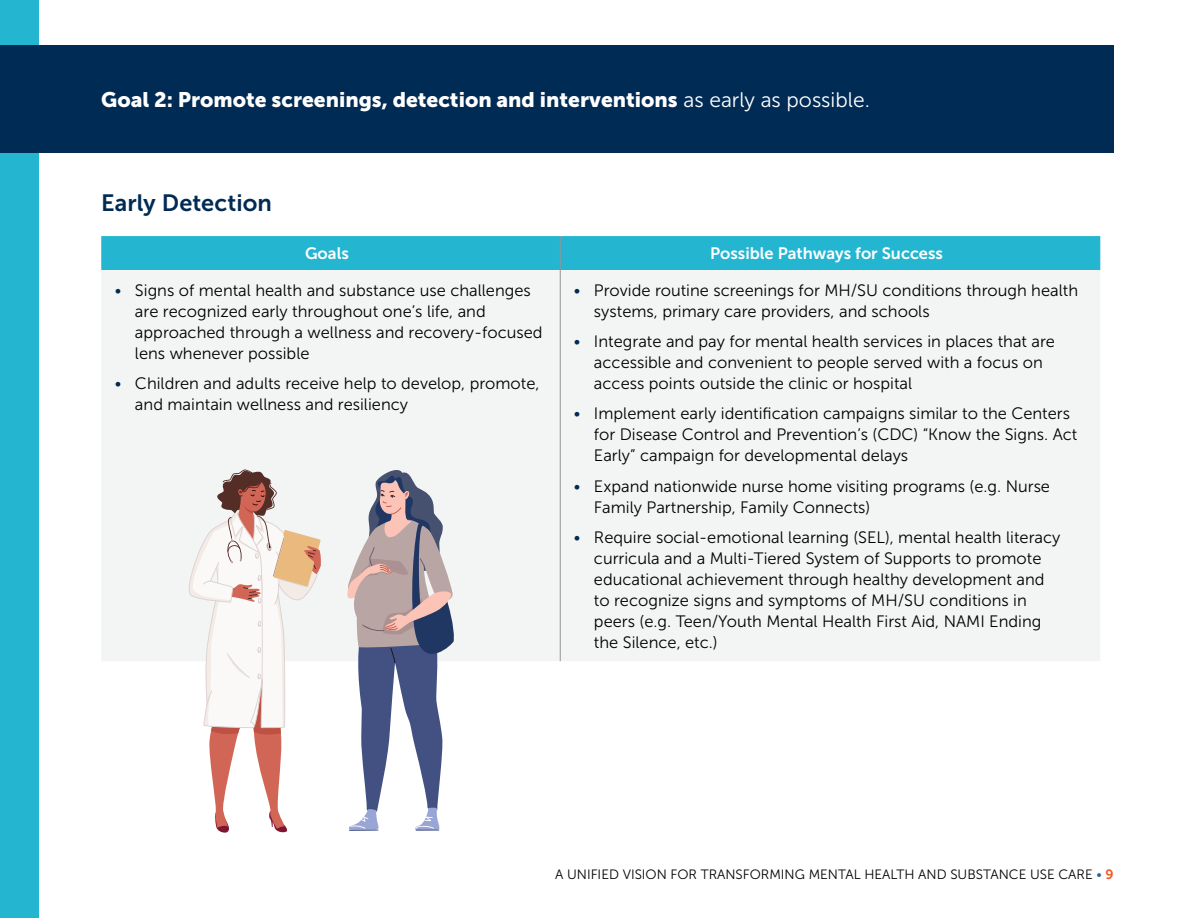
<style>
.page{position:relative;width:1188px;height:918px;background:#fff}
.page>*{position:absolute;margin:0;border:0;box-sizing:border-box;transform-origin:0 0}
.t1{font:23.55px "Museo Sans 700";letter-spacing:.005em;color:#002b54}
.t2{font:21px "Museo Sans 900";color:#fff}
.t3{font:16.5px/21px "Museo Sans 300";color:#000}
.t4{font:16.5px "Museo Sans 700";color:#fff}
.t5{font:13.5px "Museo Sans 300";color:#000}
.s1{font-family:"Museo Sans 300"}
.s2{color:#002b54}
.s3{color:#2b6196}
.s4{font-family:"Museo Sans 700";color:#f25921}
</style>
<div class="page">
<div style="left:0;top:0;width:39px;height:918px;background:#24b5d1"></div>
<div style="left:101px;top:236px;width:999px;height:34px;background:#24b5d1"></div>
<div style="left:101px;top:270px;width:999px;height:391px;background:#f3f4f4"></div>
<hr style="left:560px;top:236px;width:1px;height:34px;background:#939598">
<hr style="left:560px;top:270px;width:1px;height:391px;background:#939598">
<div style="left:0;top:45px;width:1113px;height:107px;background:#002b54"></div>
<svg style="left:346px;top:465px;width:109px;height:366px"></svg>
<svg style="left:184px;top:469px;width:137px;height:364px"></svg>
<p class="t2" style="left:101px;top:87px;width:770px">Goal 2: Promote screenings, detection and interventions <span class="s1">as early as possible.</span></p>
<h1 class="t1" style="left:101px;top:190px;width:172px">Early Detection</h1>
<p class="t4" style="left:305px;top:244px;width:45px">Goals</p>
<p class="t4" style="left:710px;top:244px;width:235px">Possible Pathways for Success</p>
<p class="t3" style="left:135px;top:280px;width:409px;text-indent:-20px"><span class="s2">•</span> Signs of mental health and substance use challenges are recognized early throughout one’s life, and approached through a wellness and recovery-focused lens whenever possible</p>
<p class="t3" style="left:135px;top:373px;width:406px;text-indent:-20px"><span class="s2">•</span> Children and adults receive help to develop, promote, and maintain wellness and resiliency</p>
<p class="t3" style="left:594px;top:280px;width:486px;text-indent:-20px"><span class="s2">•</span> Provide routine screenings for MH/SU conditions through health systems, primary care providers, and schools</p>
<p class="t3" style="left:594px;top:331px;width:462px;text-indent:-20px"><span class="s2">•</span> Integrate and pay for mental health services in places that are accessible and convenient to people served with a focus on access points outside the clinic or hospital</p>
<p class="t3" style="left:594px;top:403px;width:485px;text-indent:-20px"><span class="s2">•</span> Implement early identification campaigns similar to the Centers for Disease Control and Prevention’s (CDC) “Know the Signs. Act<br>Early” campaign for developmental delays</p>
<p class="t3" style="left:594px;top:475px;width:458px;text-indent:-20px"><span class="s2">•</span> Expand nationwide nurse home visiting programs (e.g. Nurse<br>Family Partnership, Family Connects)</p>
<p class="t3" style="left:594px;top:527px;width:468px;text-indent:-20px"><span class="s2">•</span> Require social-emotional learning (SEL), mental health literacy curricula and a Multi-Tiered System of Supports to promote educational achievement through healthy development and to recognize signs and symptoms of MH/SU conditions in peers (e.g. Teen/Youth Mental Health First Aid, NAMI Ending the Silence, etc.)</p>
<p class="t5" style="left:555px;top:867px;width:560px">A UNIFIED VISION FOR TRANSFORMING MENTAL HEALTH AND SUBSTANCE USE CARE <span class="s3">•</span> <span class="s4">9</span></p>
</div>
